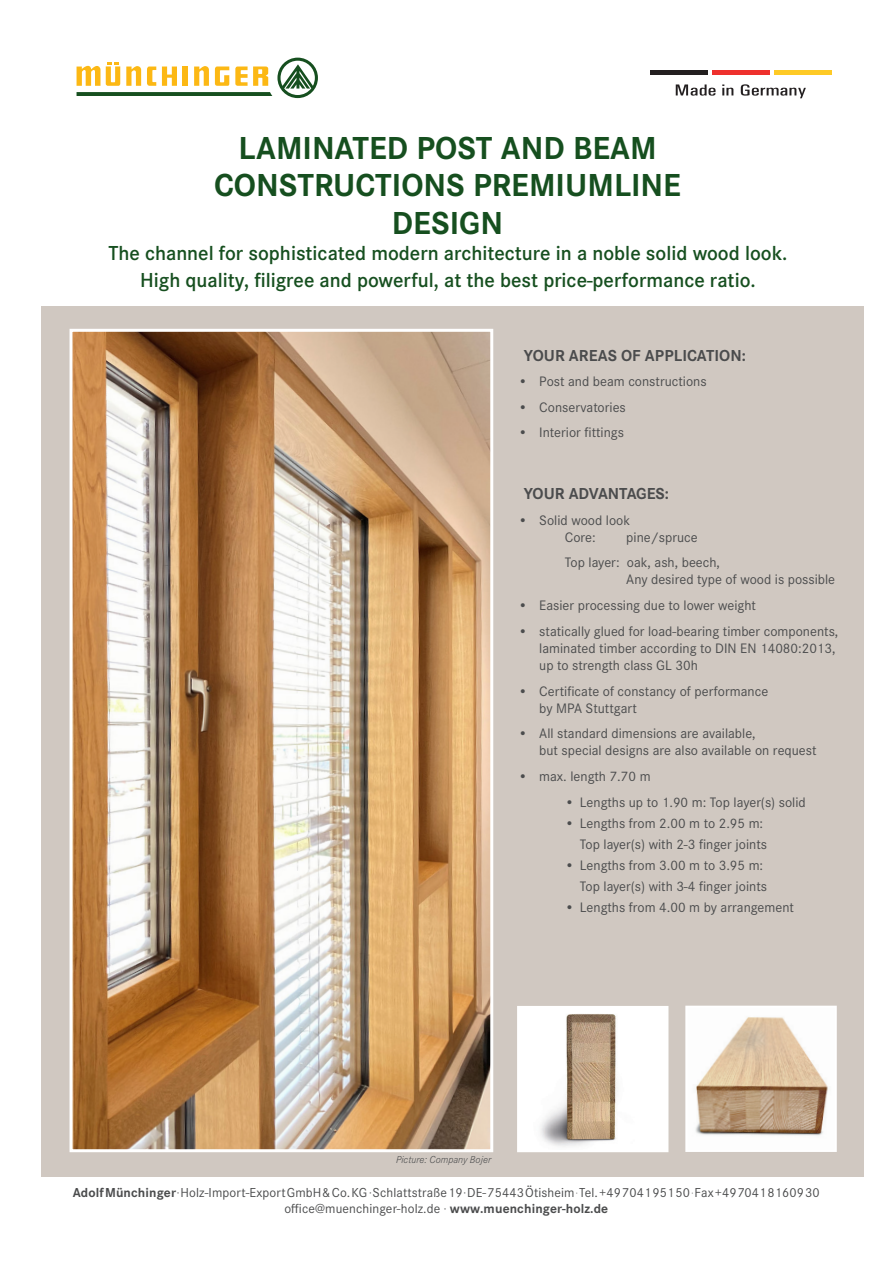
<style>
.page{position:relative;width:893px;height:1263px;background:#fff}
.page>*{position:absolute;margin:0;border:0;box-sizing:border-box;transform-origin:0 0}
.t1{font:700 33px/37.5px "Corporate S Pro";color:#164f1f;text-align:center}
.t2{font:600 21px/27px "Corporate S Pro";color:#164f1f;text-align:center}
.t3{font:700 16.5px "Corporate S Pro";color:#4b4c4d}
.t4{font:14.25px/17.1px "Corporate S Pro";color:#4b4c4d}
.t5{font:13.5px/16.2px "Corporate S Pro";letter-spacing:.01em;color:#4b4c4d;text-align:center}
.t6{font:italic 300 10.5px "Corporate S Pro";color:#4b4c4d}
.s1{font-weight:700}
</style>
<div class="page">
<svg style="left:77px;top:58px;width:241px;height:40px"></svg>
<div style="left:42px;top:306px;width:822px;height:870px;background:#d0c8c1"></div>
<img style="left:74px;top:333px;width:415px;height:815px">
<div style="left:70px;top:329px;width:423px;height:823px;border:3px solid #fff"></div>
<div style="left:518px;top:1007px;width:149px;height:144px;background:#fff"></div>
<img style="left:540px;top:1014px;width:78px;height:133px">
<div style="left:517px;top:1006px;width:151px;height:146px;border:2px solid #fff"></div>
<img style="left:688px;top:1009px;width:146px;height:140px">
<div style="left:685px;top:1006px;width:152px;height:146px;border:2px solid #fff"></div>
<svg style="left:676px;top:84px;width:130px;height:14px"></svg>
<hr style="left:651px;top:70px;width:57px;height:4px;background:#231f20">
<div style="left:712px;top:70px;width:58px;height:5px;background:#ee302d"></div>
<div style="left:774px;top:70px;width:57px;height:5px;background:#feca26"></div>
<h1 class="t1" style="left:214px;top:127px;width:468px">LAMINATED POST AND BEAM<br>CONSTRUCTIONS PREMIUMLINE<br>DESIGN</h1>
<h2 class="t2" style="left:108px;top:238px;width:681px">The channel for sophisticated modern architecture in a noble solid wood look.<br>High quality, filigree and powerful, at the best price-performance ratio.</h2>
<p class="t3" style="left:524px;top:342px;width:224px">YOUR AREAS OF APPLICATION:</p>
<p class="t4" style="left:518px;top:372px;width:190px">• Post and beam constructions</p>
<p class="t4" style="left:518px;top:397px;width:109px">• Conservatories</p>
<p class="t4" style="left:518px;top:423px;width:108px">• Interior fittings</p>
<p class="t3" style="left:524px;top:481px;width:147px">YOUR ADVANTAGES:</p>
<p class="t4" style="left:565px;top:510px;width:67px;text-indent:-47px">• Solid wood look<br>Core:</p>
<p class="t4" style="left:565px;top:523px;width:157px;line-height:25.7px;text-indent:62px">pine/spruce<br>Top layer: oak, ash, beech,</p>
<p class="t4" style="left:626px;top:570px;width:210px">Any desired type of wood is possible</p>
<p class="t4" style="left:518px;top:596px;width:240px">• Easier processing due to lower weight</p>
<p class="t4" style="left:539px;top:621px;width:301px;text-indent:-21px">• statically glued for load-bearing timber components, laminated timber according to DIN EN 14080:2013, up to strength class GL 30h</p>
<p class="t4" style="left:539px;top:681px;width:230px;text-indent:-21px">• Certificate of constancy of performance by MPA Stuttgart</p>
<p class="t4" style="left:539px;top:724px;width:279px;text-indent:-21px">• All standard dimensions are available,<br>but special designs are also available on request</p>
<p class="t4" style="left:518px;top:767px;width:134px">• max. length 7.70 m</p>
<p class="t4" style="left:565px;top:792px;width:242px">• Lengths up to 1.90 m: Top layer(s) solid</p>
<p class="t4" style="left:565px;top:811px;width:204px;line-height:21px;text-align:right">• Lengths from 2.00 m to 2.95 m:<br>Top layer(s) with 2-3 finger joints</p>
<p class="t4" style="left:565px;top:853px;width:204px;line-height:21px;text-align:right">• Lengths from 3.00 m to 3.95 m:<br>Top layer(s) with 3-4 finger joints</p>
<p class="t4" style="left:565px;top:897px;width:231px">• Lengths from 4.00 m by arrangement</p>
<p class="t6" style="left:396px;top:1152px;width:96px">Picture: Company Bojer</p>
<p class="t5" style="left:73px;top:1183px;width:748px"><span class="s1">Adolf Münchinger .</span> Holz-Import-Export GmbH &amp; Co. KG <span class="s1">.</span> Schlattstraße 19<span class="s1">.</span> DE- 75443 Ötisheim . Tel. +49 7041 951 50 . Fax +49 7041 81609 30 office@muenchinger-holz.de <span class="s1">. www.muenchinger-holz.de</span></p>
</div>
